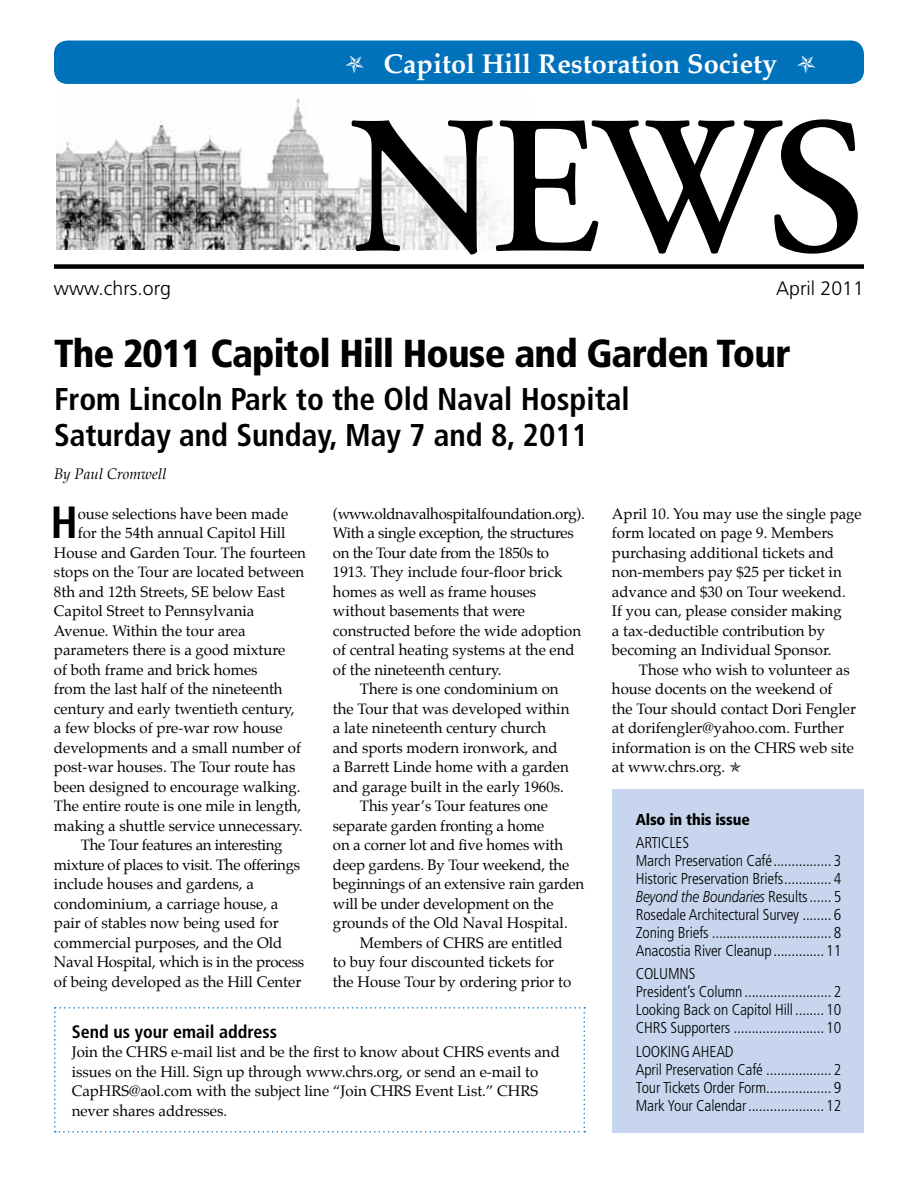
<style>
.page{position:relative;width:918px;height:1188px;background:#fff}
.page>*{position:absolute;margin:0;border:0;box-sizing:border-box;transform-origin:0 0}
.t1{font:700 condensed 45.15px "Frutiger LT Std";color:#000}
.t2{font:900 condensed 39px "Frutiger LT Std";letter-spacing:-.02em;color:#000}
.t3{font:700 condensed 31.5px/36px "Frutiger LT Std";color:#000}
.t4{font:700 27px "Palatino";color:#fff}
.t5{font:600 24.9px "Adobe Garamond Pro";color:#fff}
.t6{font:300 19.5px "Frutiger LT";color:#000}
.t7{font:700 condensed 18px "Frutiger LT Std";color:#000}
.t8{font:300 condensed 15.75px/18px "Frutiger LT Std";letter-spacing:-.01em;color:#000}
.t9{font:italic 300 15.75px "Frutiger LT";letter-spacing:-.01em;color:#000;scale:.85 1}
.t10{font:900 condensed 15.75px "Frutiger LT Std";letter-spacing:-.01em;color:#000}
.t11{font:15px/19.5px "Palatino";color:#000}
.t12{font:15px "Palatino";letter-spacing:-.02em;color:#000}
.t13{font:italic 15px "Palatino";letter-spacing:.005em;color:#000}
.s1{font-family:"Frutiger LT Std";font-style:normal;font-stretch:condensed}
</style>
<div class="page">
<hr style="left:56px;top:263px;width:808px;height:1px;background:#000">
<img style="left:56px;top:98px;width:295px;height:152px">
<svg style="left:351px;top:119px;width:507px;height:136px"></svg>
<div style="left:54px;top:40px;width:810px;height:44px;background:#0072bc;border-radius:14px"></div>
<div style="left:54px;top:264px;width:810px;height:5px;background:#000"></div>
<div style="left:612px;top:789px;width:252px;height:343px;background:#c7d6ee"></div>
<svg style="left:54px;top:1007px;width:531px;height:125px"></svg>
<h3 class="t4" style="left:384px;top:41px;width:395px">Capitol Hill Restoration Society</h3>
<h3 class="t5" style="left:420px;top:57px;width:373px">✯ Capitol Hill Restoration Society ✯</h3>
<h3 class="t6" style="left:54px;top:277px;width:119px">www.chrs.org</h3>
<h3 class="t6" style="left:776px;top:277px;width:89px">April 2011</h3>
<h2 class="t2" style="left:54px;top:330px;width:738px">The 2011 Capitol Hill House and Garden Tour</h2>
<h3 class="t3" style="left:54px;top:381px;width:577px">From Lincoln Park to the Old Naval Hospital<br>Saturday and Sunday, May 7 and 8, 2011</h3>
<p class="t13" style="left:54px;top:461px;width:114px">By Paul Cromwell</p>
<h1 class="t1" style="left:51px;top:496px;width:29px">H</h1>
<p class="t11" style="left:78px;top:504px;width:212px">ouse selections have been made</p>
<p class="t11" style="left:78px;top:523px;width:209px">for the 54th annual Capitol Hill</p>
<p class="t11" style="left:54px;top:543px;width:253px">House and Garden Tour. The fourteen</p>
<p class="t11" style="left:54px;top:562px;width:252px">stops on the Tour are located between</p>
<p class="t11" style="left:54px;top:582px;width:232px">8th and 12th Streets, SE below East</p>
<p class="t11" style="left:54px;top:601px;width:202px">Capitol Street to Pennsylvania</p>
<p class="t11" style="left:54px;top:621px;width:193px">Avenue. Within the tour area</p>
<p class="t11" style="left:54px;top:640px;width:233px">parameters there is a good mixture</p>
<p class="t11" style="left:54px;top:660px;width:205px">of both frame and brick homes</p>
<p class="t11" style="left:54px;top:679px;width:230px">from the last half of the nineteenth</p>
<p class="t11" style="left:54px;top:699px;width:242px">century and early twentieth century,</p>
<p class="t11" style="left:54px;top:718px;width:230px">a few blocks of pre-war row house</p>
<p class="t11" style="left:54px;top:738px;width:249px">developments and a small number of</p>
<p class="t11" style="left:54px;top:757px;width:243px">post-war houses. The Tour route has</p>
<p class="t11" style="left:54px;top:777px;width:248px">been designed to encourage walking.</p>
<p class="t11" style="left:54px;top:796px;width:249px">The entire route is one mile in length,</p>
<p class="t11" style="left:54px;top:816px;width:250px">making a shuttle service unnecessary.</p>
<p class="t12" style="left:81px;top:832px;width:203px">The Tour features an interesting</p>
<p class="t12" style="left:54px;top:852px;width:248px">mixture of places to visit. The offerings</p>
<p class="t11" style="left:54px;top:874px;width:201px">include houses and gardens, a</p>
<p class="t11" style="left:54px;top:894px;width:226px">condominium, a carriage house, a</p>
<p class="t11" style="left:54px;top:913px;width:226px">pair of stables now being used for</p>
<p class="t11" style="left:54px;top:933px;width:230px">commercial purposes, and the Old</p>
<p class="t11" style="left:54px;top:952px;width:252px">Naval Hospital, which is in the process</p>
<p class="t11" style="left:54px;top:972px;width:249px">of being developed as the Hill Center</p>
<p class="t12" style="left:333px;top:501px;width:253px">(www.oldnavalhospitalfoundation.org).</p>
<p class="t12" style="left:333px;top:520px;width:242px">With a single exception, the structures</p>
<p class="t12" style="left:333px;top:540px;width:218px">on the Tour date from the 1850s to</p>
<p class="t11" style="left:333px;top:562px;width:231px">1913. They include four-floor brick</p>
<p class="t11" style="left:333px;top:582px;width:205px">homes as well as frame houses</p>
<p class="t11" style="left:333px;top:601px;width:194px">without basements that were</p>
<p class="t11" style="left:333px;top:621px;width:250px">constructed before the wide adoption</p>
<p class="t11" style="left:333px;top:640px;width:243px">of central heating systems at the end</p>
<p class="t11" style="left:333px;top:660px;width:170px">of the nineteenth century.</p>
<p class="t11" style="left:360px;top:679px;width:200px">There is one condominium on</p>
<p class="t11" style="left:333px;top:699px;width:238px">the Tour that was developed within</p>
<p class="t11" style="left:333px;top:718px;width:215px">a late nineteenth century church</p>
<p class="t11" style="left:333px;top:738px;width:226px">and sports modern ironwork, and</p>
<p class="t11" style="left:333px;top:757px;width:237px">a Barrett Linde home with a garden</p>
<p class="t11" style="left:333px;top:777px;width:232px">and garage built in the early 1960s.</p>
<p class="t11" style="left:360px;top:796px;width:189px">This year’s Tour features one</p>
<p class="t11" style="left:333px;top:816px;width:213px">separate garden fronting a home</p>
<p class="t11" style="left:333px;top:835px;width:232px">on a corner lot and five homes with</p>
<p class="t11" style="left:333px;top:855px;width:238px">deep gardens. By Tour weekend, the</p>
<p class="t11" style="left:333px;top:874px;width:253px">beginnings of an extensive rain garden</p>
<p class="t11" style="left:333px;top:894px;width:222px">will be under development on the</p>
<p class="t11" style="left:333px;top:913px;width:236px">grounds of the Old Naval Hospital.</p>
<p class="t11" style="left:360px;top:933px;width:204px">Members of CHRS are entitled</p>
<p class="t11" style="left:333px;top:952px;width:223px">to buy four discounted tickets for</p>
<p class="t11" style="left:333px;top:972px;width:240px">the House Tour by ordering prior to</p>
<p class="t7" style="left:72px;top:1021px;width:207px">Send us your email address</p>
<p class="t11" style="left:72px;top:1042px;width:490px">Join the CHRS e-mail list and be the first to know about CHRS events and issues on the Hill. Sign up through www.chrs.org, or send an e-mail to CapHRS@aol.com with the subject line “Join CHRS Event List.” CHRS never shares addresses.</p>
<p class="t11" style="left:612px;top:504px;width:251px">April 10. You may use the single page form located on page 9. Members purchasing additional tickets and non-members pay $25 per ticket in advance and $30 on Tour weekend.<br>If you can, please consider making<br>a tax-deductible contribution by becoming an Individual Sponsor.</p>
<p class="t11" style="left:612px;top:660px;width:246px;text-indent:27px">Those who wish to volunteer as house docents on the weekend of the Tour should contact Dori Fengler at dorifengler@yahoo.com. Further information is on the CHRS web site at www.chrs.org. ✯</p>
<p class="t10" style="left:636px;top:810px;width:116px">Also in this issue</p>
<p class="t8" style="left:636px;top:834px;width:207px">ARTICLES<br>March Preservation Café................ 3<br>Historic Preservation Briefs............. 4</p>
<p class="t9" style="left:636px;top:888px;width:243px">Beyond the Boundaries <span class="s1">Results...... 5</span></p>
<p class="t8" style="left:636px;top:906px;width:207px;text-align:justify">Rosedale Architectural Survey ........ 6<br>Zoning Briefs ................................. 8<br>Anacostia River Cleanup.............. 11</p>
<p class="t8" style="left:636px;top:965px;width:207px">COLUMNS<br>President’s Column ........................ 2<br>Looking Back on Capitol Hill ........ 10<br>CHRS Supporters ......................... 10</p>
<p class="t8" style="left:636px;top:1042px;width:207px">LOOKING AHEAD<br>April Preservation Café .................. 2<br>Tour Tickets Order Form.................. 9<br>Mark Your Calendar..................... 12</p>
</div>
